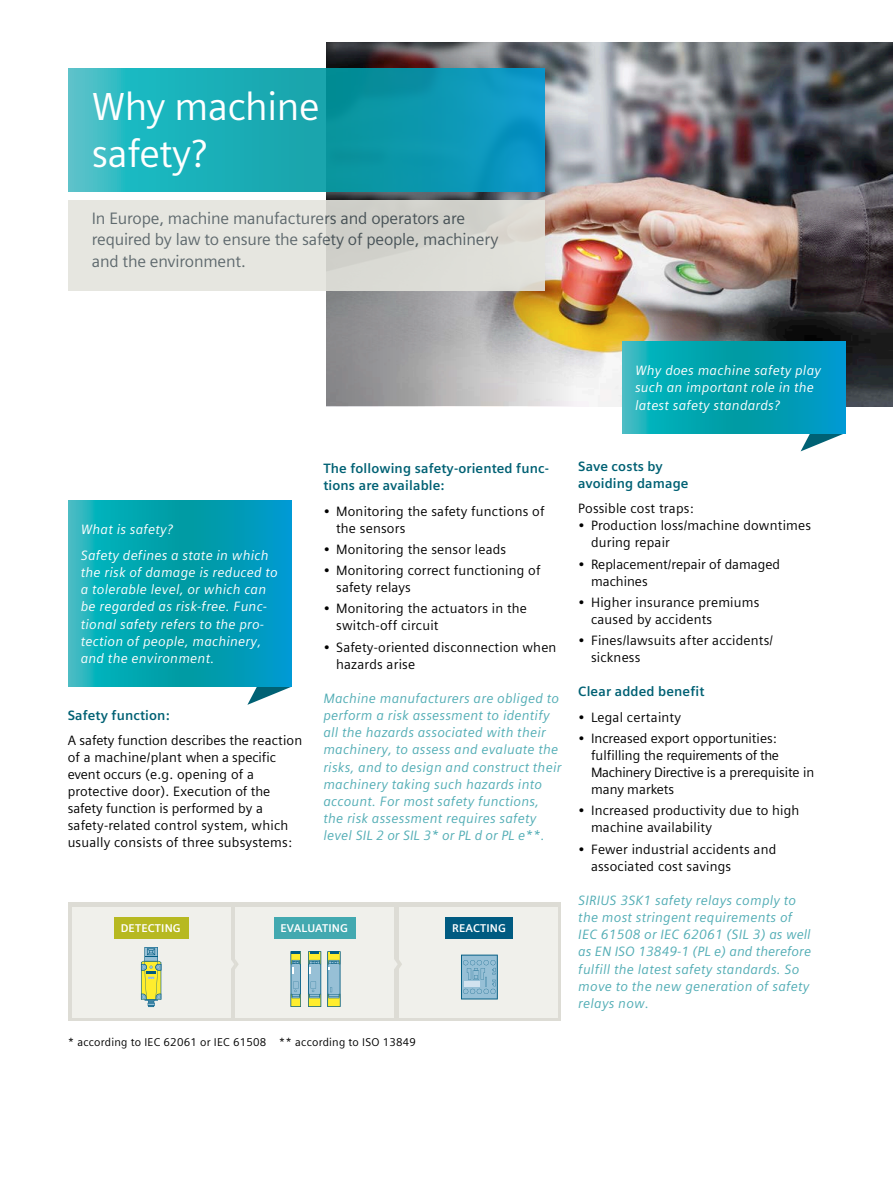
<style>
.page{position:relative;width:893px;height:1191px;background:#fff}
.page>*{position:absolute;margin:0;border:0;box-sizing:border-box;transform-origin:0 0}
.t1{font:39px/46.8px "Siemens Sans Global";letter-spacing:-.01em;color:#fff}
.t2{font:16.5px/21.5px "Siemens Sans Global";letter-spacing:-.01em;color:#4c585d}
.t3{font:13.5px/17px "Siemens Sans Global";letter-spacing:.015em;color:#000}
.t4{font:italic 13.5px/17.1px "Siemens Sans Global";letter-spacing:.015em;color:#52adb5}
.t5{font:italic 13.5px/17.1px "Siemens Sans Global";letter-spacing:.015em;color:#fff}
.t6{font:700 13.5px/17px "Siemens Sans Global";letter-spacing:.01em;color:#006174}
.t7{font:11.25px "Siemens Sans Global";letter-spacing:.02em;color:#000}
.t8{font:700 11.25px "Siemens Sans Global";letter-spacing:.015em;color:#fff}
</style>
<div class="page">
<img style="left:326px;top:43px;width:567px;height:363px">
<img style="left:327px;top:43px;width:250px;height:363px">
<svg style="left:801px;top:433px;width:43px;height:18px"></svg>
<svg style="left:247px;top:687px;width:44px;height:18px"></svg>
<div style="left:68px;top:902px;width:493px;height:118px;background:#dddcd4"></div>
<div style="left:72px;top:907px;width:159px;height:110px;background:#f0f0eb"></div>
<div style="left:235px;top:907px;width:159px;height:110px;background:#f0f0eb"></div>
<div style="left:399px;top:907px;width:159px;height:110px;background:#f0f0eb"></div>
<svg style="left:231px;top:960px;width:8px;height:9px"></svg>
<svg style="left:394px;top:960px;width:8px;height:9px"></svg>
<svg style="left:327px;top:951px;width:13px;height:56px"></svg>
<svg style="left:308px;top:951px;width:13px;height:56px"></svg>
<svg style="left:291px;top:951px;width:10px;height:56px"></svg>
<svg style="left:141px;top:947px;width:20px;height:60px"></svg>
<svg style="left:461px;top:954px;width:37px;height:45px;background:#87b5cc"></svg>
<div style="left:114px;top:917px;width:74px;height:22px;background:#b7b921"></div>
<div style="left:274px;top:917px;width:82px;height:22px;background:#43a9b0"></div>
<div style="left:446px;top:917px;width:67px;height:22px;background:#005b81"></div>
<svg style="left:68px;top:200px;width:476px;height:91px;background:#dfdfd8"></svg>
<svg style="left:68px;top:500px;width:223px;height:187px;background:#06a2b5"></svg>
<svg style="left:622px;top:341px;width:224px;height:92px;background:#06a3b5"></svg>
<svg style="left:68px;top:68px;width:476px;height:123px;background:#19a5b6"></svg>
<h1 class="t1" style="left:92px;top:85px;width:229px">Why machine safety?</h1>
<p class="t2" style="left:92px;top:208px;width:408px">In Europe, machine manufacturers and operators are required by law to ensure the safety of people, machinery and the environment.</p>
<p class="t5" style="left:635px;top:362px;width:187px">Why does machine safety play such an important role in the latest safety standards?</p>
<p class="t5" style="left:81px;top:516px;width:189px;line-height:25.8px">What is safety?<br>Safety defines a state in which</p>
<p class="t5" style="left:81px;top:564px;width:199px">the risk of damage is reduced to a tolerable level, or which can be regarded as risk-free. Func&shy;tional safety refers to the pro&shy;tection of people, machinery, and the environment.</p>
<p class="t6" style="left:68px;top:706px;width:103px">Safety function:</p>
<p class="t3" style="left:68px;top:732px;width:236px">A safety function describes the reaction of a machine/plant when a specific event occurs (e.g. opening of a protective door). Execution of the safety function is performed by a safety-related control system, which usually consists of three subsystems:</p>
<p class="t6" style="left:323px;top:460px;width:227px">The following safety-oriented func&shy;tions are available:</p>
<p class="t3" style="left:336px;top:503px;width:210px;text-indent:-13px">• Monitoring the safety functions of the sensors</p>
<p class="t3" style="left:323px;top:541px;width:184px">• Monitoring the sensor leads</p>
<p class="t3" style="left:336px;top:562px;width:206px;text-indent:-13px">• Monitoring correct functioning of safety relays</p>
<p class="t3" style="left:336px;top:601px;width:192px;text-indent:-13px">• Monitoring the actuators in the switch-off circuit</p>
<p class="t3" style="left:336px;top:639px;width:222px;text-indent:-13px">• Safety-oriented disconnection when hazards arise</p>
<p class="t4" style="left:323px;top:689px;width:240px">Machine manufacturers are obliged to perform a risk assessment to identify all the hazards associated with their machinery, to assess and evaluate the risks, and to design and construct their machinery taking such hazards into account. For most safety functions, the risk assessment requires safety level SIL 2 or SIL 3* or PL d or PL e**.</p>
<p class="t8" style="left:121px;top:922px;width:62px">DETECTING</p>
<p class="t8" style="left:280px;top:922px;width:69px">EVALUATING</p>
<p class="t8" style="left:452px;top:922px;width:55px">REACTING</p>
<p class="t7" style="left:68px;top:1033px;width:350px">* according to IEC 62061 or IEC 61508 ** according to ISO 13849</p>
<p class="t6" style="left:578px;top:457px;width:112px">Save costs by avoiding damage</p>
<p class="t3" style="left:578px;top:500px;width:117px">Possible cost traps:</p>
<p class="t3" style="left:591px;top:517px;width:222px;text-indent:-13px">• Production loss/machine downtimes during repair</p>
<p class="t3" style="left:591px;top:556px;width:191px;text-indent:-13px">• Replacement/repair of damaged machines</p>
<p class="t3" style="left:591px;top:594px;width:170px;text-indent:-13px">• Higher insurance premiums caused by accidents</p>
<p class="t3" style="left:591px;top:632px;width:184px;text-indent:-13px">• Fines/lawsuits after accidents/ sickness</p>
<p class="t6" style="left:578px;top:683px;width:128px">Clear added benefit</p>
<p class="t3" style="left:578px;top:709px;width:104px">• Legal certainty</p>
<p class="t3" style="left:591px;top:730px;width:225px;text-indent:-13px">• Increased export opportunities: fulfilling the requirements of the<br>Machinery Directive is a prerequisite in many markets</p>
<p class="t3" style="left:591px;top:802px;width:210px;text-indent:-13px">• Increased productivity due to high machine availability</p>
<p class="t3" style="left:591px;top:841px;width:187px;text-indent:-13px">• Fewer industrial accidents and associated cost savings</p>
<p class="t4" style="left:578px;top:891px;width:234px">SIRIUS 3SK1 safety relays comply to the most stringent requirements of<br>IEC 61508 or IEC 62061 (SIL 3) as well as EN ISO 13849-1 (PL e) and therefore fulfill the latest safety standards. So move to the new generation of safety relays now.</p>
</div>
